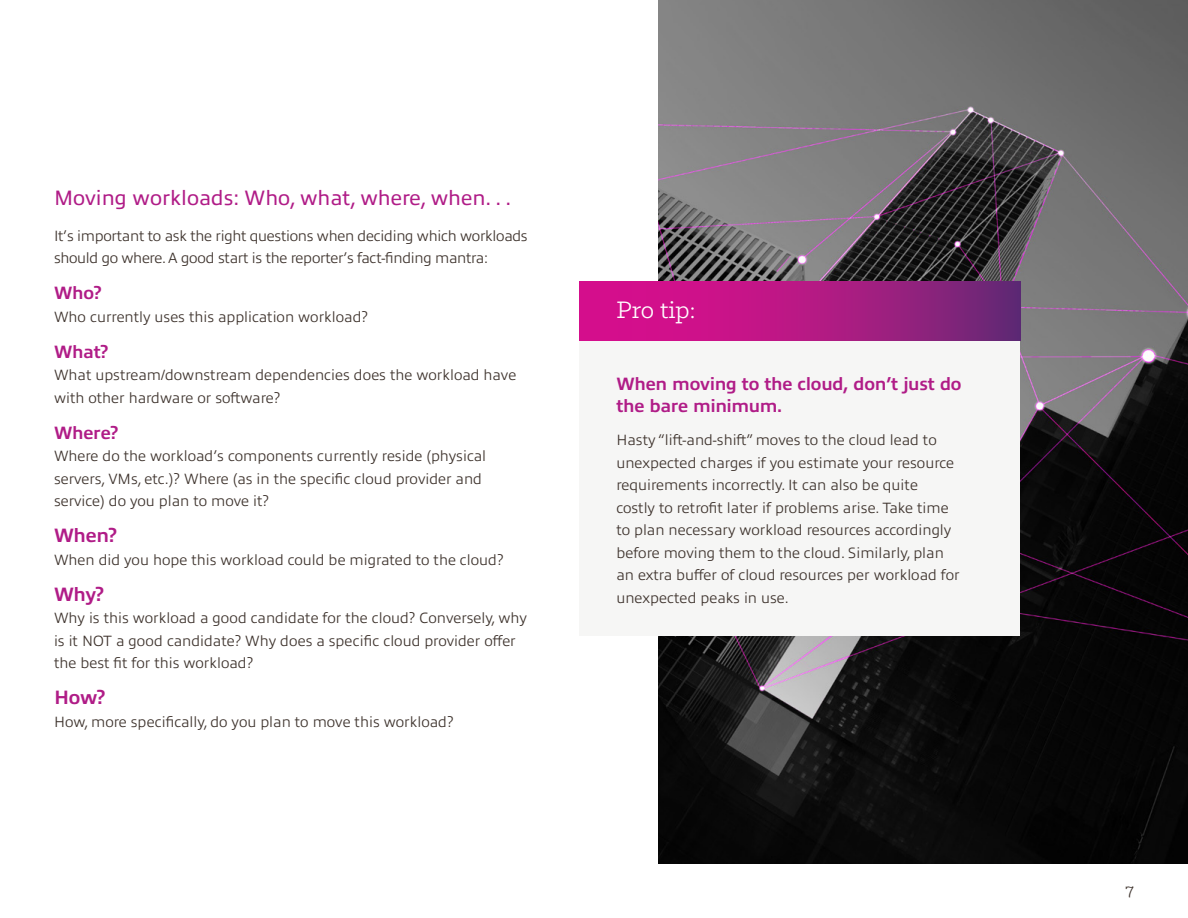
<style>
.page{position:relative;width:1188px;height:918px;background:#fff}
.page>*{position:absolute;margin:0;border:0;box-sizing:border-box;transform-origin:0 0}
.t1{font:27px "Klinic Slab";color:#fff}
.t2{font:21px "Allumi Pro";color:#b01c87}
.t3{font:700 19.5px "Allumi Pro";letter-spacing:-.015em;color:#b01c87}
.t4{font:700 18px/22.5px "Allumi Pro";letter-spacing:-.015em;color:#b01c87}
.t5{font:18px "Klinic Slab";color:#3e332d}
.Body{font:300 15px/22.5px "Allumi Pro";color:#3e332d}
.Body-2{font:300 15px/22.5px "Allumi Pro";letter-spacing:-.02em;color:#3e332d}
</style>
<div class="page">
<img style="left:659px;top:0;width:529px;height:864px">
<div style="left:579px;top:282px;width:441px;height:354px;background:#f6f6f5"></div>
<svg style="left:579px;top:282px;width:441px;height:58px;background:#ae1983"></svg>
<h2 class="t2" style="left:54px;top:182px;width:459px">Moving workloads: Who, what, where, when. . .</h2>
<p class="Body-2" style="left:54px;top:223px;width:475px">It’s important to ask the right questions when deciding which workloads should go where. A good start is the reporter’s fact-finding mantra:</p>
<h3 class="t4" style="left:54px;top:280px;width:49px">Who?</h3>
<p class="Body" style="left:54px;top:304px;width:316px">Who currently uses this application workload?</p>
<h3 class="t4" style="left:54px;top:339px;width:56px">What?</h3>
<p class="Body" style="left:54px;top:363px;width:464px">What upstream/downstream dependencies does the workload have with other hardware or software?</p>
<h3 class="t4" style="left:54px;top:420px;width:66px">Where?</h3>
<p class="Body" style="left:54px;top:444px;width:434px">Where do the workload’s components currently reside (physical servers, VMs, etc.)? Where (as in the specific cloud provider and service) do you plan to move it?</p>
<h3 class="t3" style="left:54px;top:521px;width:65px">When?</h3>
<p class="Body" style="left:54px;top:547px;width:451px">When did you hope this workload could be migrated to the cloud?</p>
<h3 class="t3" style="left:54px;top:580px;width:52px">Why?</h3>
<p class="Body" style="left:54px;top:606px;width:474px">Why is this workload a good candidate for the cloud? Conversely, why is it NOT a good candidate? Why does a specific cloud provider offer the best fit for this workload?</p>
<h3 class="t3" style="left:54px;top:683px;width:53px">How?</h3>
<p class="Body" style="left:54px;top:709px;width:401px">How, more specifically, do you plan to move this workload?</p>
<h1 class="t1" style="left:616px;top:293px;width:80px">Pro tip:</h1>
<h3 class="t4" style="left:616px;top:371px;width:347px">When moving to the cloud, don’t just do the bare minimum.</h3>
<p class="Body" style="left:616px;top:428px;width:345px">Hasty “lift-and-shift” moves to the cloud lead to unexpected charges if you estimate your resource requirements incorrectly. It can also be quite costly to retrofit later if problems arise. Take time to plan necessary workload resources accordingly before moving them to the cloud. Similarly, plan an extra buffer of cloud resources per workload for unexpected peaks in use.</p>
<p class="t5" style="left:1126px;top:878px;width:10px">7</p>
</div>
